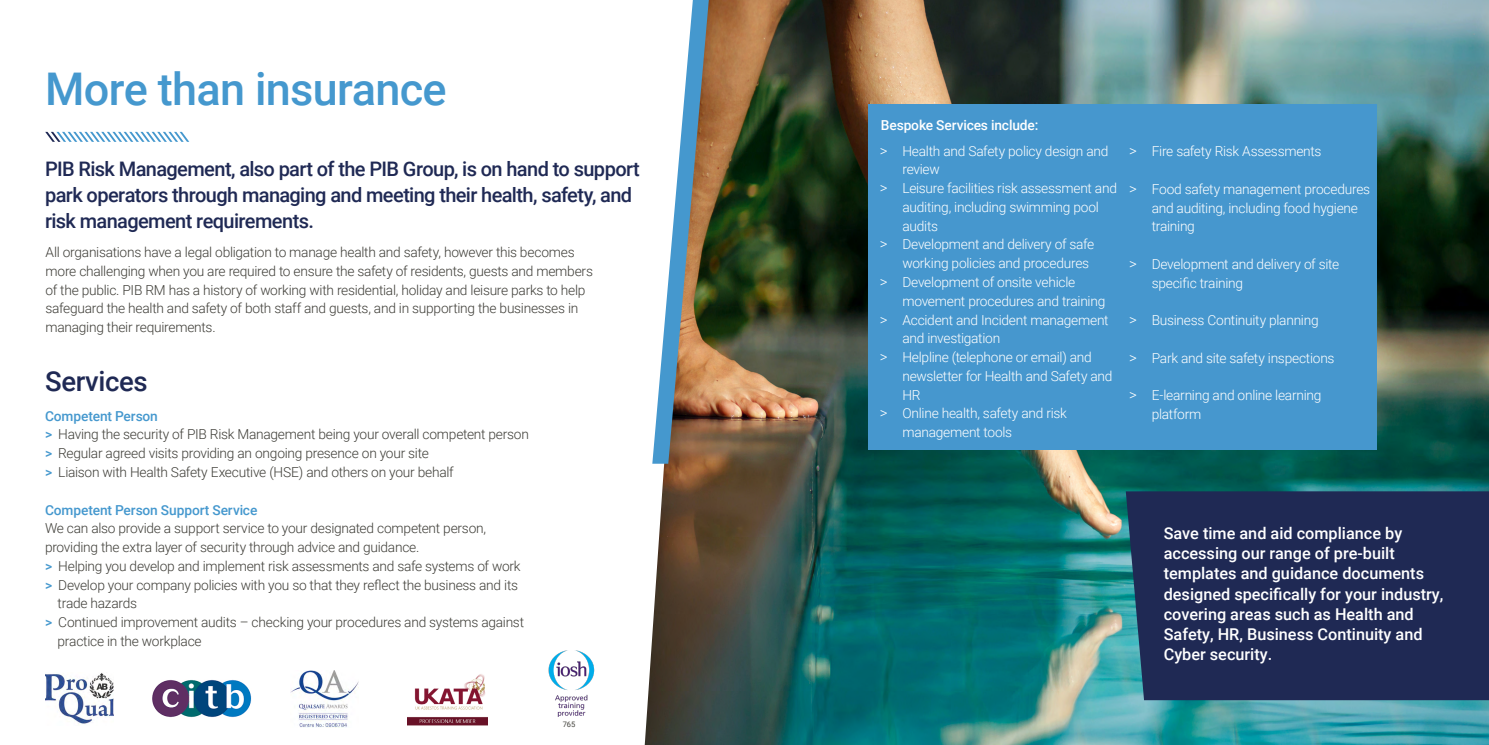
<style>
.page{position:relative;width:1489px;height:745px;background:#fff}
.page>*{position:absolute;margin:0;border:0;box-sizing:border-box;transform-origin:0 0}
.t1{font:500 45px "Roboto";letter-spacing:-.015em;color:#4598ce}
.t2{font:500 27.5px "Roboto";letter-spacing:-.015em;color:#1f2954}
.t3{font:500 20px/26.2px "Roboto";letter-spacing:-.03em;color:#1f2954}
.t4{font:500 16.25px/20px "Roboto";color:#fff}
.t5{font:300 13.75px/18.8px "Roboto";letter-spacing:-.02em;color:#3f3e38}
.t6{font:300 13.75px/18.8px "Roboto";letter-spacing:-.02em;color:#fff}
.t7{font:500 13.75px "Roboto";letter-spacing:-.01em;color:#4598ce}
.t8{font:500 13.75px "Roboto";letter-spacing:-.01em;color:#fff}
.t9{font:7.5px "Roboto";color:#3f3e38}
.s1{font-weight:500;color:#4598ce}
.s2{font-size:15px}
</style>
<div class="page">
<img style="left:644px;top:0;width:844px;height:744px">
<svg style="left:652px;top:0;width:56px;height:463px"></svg>
<svg style="left:45px;top:132px;width:144px;height:10px"></svg>
<img style="left:45px;top:673px;width:68px;height:51px">
<img style="left:407px;top:674px;width:80px;height:51px">
<img style="left:152px;top:680px;width:100px;height:38px">
<img style="left:290px;top:670px;width:69px;height:56px">
<img style="left:548px;top:650px;width:47px;height:66px">
<div style="left:1125px;top:491px;width:363px;height:208px;background:#1f2954"></div>
<div style="left:867px;top:104px;width:509px;height:345px;background:#4697ce"></div>
<h1 class="t1" style="left:45px;top:57px;width:403px">More than insurance</h1>
<h3 class="t3" style="left:45px;top:155px;width:596px">PIB Risk Management, also part of the PIB Group, is on hand to support park operators through managing and meeting their health, safety, and risk management requirements.</h3>
<p class="t5" style="left:46px;top:242px;width:549px">All organisations have a legal obligation to manage health and safety, however this becomes more challenging when you are required to ensure the safety of residents, guests and members of the public. PIB RM has a history of working with residential, holiday and leisure parks to help safeguard the health and safety of both staff and guests, and in supporting the businesses in managing their requirements.</p>
<h2 class="t2" style="left:45px;top:361px;width:104px">Services</h2>
<p class="t5" style="left:45px;top:405px;width:485px"><span class="s1">Competent Person<br>&gt;</span> Having the security of PIB Risk Management being your overall competent person <span class="s1">&gt;</span> Regular agreed visits providing an ongoing presence on your site<br><span class="s1">&gt;</span> Liaison with Health Safety Executive (HSE) and others on your behalf</p>
<p class="t7" style="left:45px;top:499px;width:214px">Competent Person Support Service</p>
<p class="t5" style="left:45px;top:518px;width:442px">We can also provide a support service to your designated competent person,</p>
<p class="t5" style="left:45px;top:537px;width:376px">providing the extra layer of security through advice and guidance.</p>
<p class="t5" style="left:45px;top:555px;width:477px"><span class="s1">&gt;</span> Helping you develop and implement risk assessments and safe systems of work</p>
<p class="t5" style="left:45px;top:574px;width:474px"><span class="s1">&gt;</span> Develop your company policies with you so that they reflect the business and its</p>
<p class="t5" style="left:58px;top:593px;width:81px">trade hazards</p>
<p class="t5" style="left:45px;top:612px;width:480px"><span class="s1">&gt;</span> Continued improvement audits – checking your procedures and systems against</p>
<p class="t5" style="left:58px;top:630px;width:146px">practice in the workplace</p>
<p class="t9" style="left:563px;top:718px;width:14px">765</p>
<p class="t8" style="left:881px;top:115px;width:159px">Bespoke Services include:</p>
<p class="t6" style="left:879px;top:141px;width:230px"><span class="s2">&gt;</span> Health and Safety policy design and</p>
<p class="t6" style="left:902px;top:159px;width:39px">review</p>
<p class="t6" style="left:879px;top:178px;width:238px"><span class="s2">&gt;</span> Leisure facilities risk assessment and</p>
<p class="t6" style="left:902px;top:197px;width:198px">auditing, including swimming pool</p>
<p class="t6" style="left:902px;top:216px;width:37px">audits</p>
<p class="t6" style="left:879px;top:234px;width:216px"><span class="s2">&gt;</span> Development and delivery of safe</p>
<p class="t6" style="left:902px;top:253px;width:188px">working policies and procedures</p>
<p class="t6" style="left:879px;top:272px;width:197px"><span class="s2">&gt;</span> Development of onsite vehicle</p>
<p class="t6" style="left:902px;top:291px;width:204px">movement procedures and training</p>
<p class="t6" style="left:879px;top:309px;width:230px"><span class="s2">&gt;</span> Accident and Incident management</p>
<p class="t6" style="left:902px;top:328px;width:99px">and investigation</p>
<p class="t6" style="left:879px;top:347px;width:213px"><span class="s2">&gt;</span> Helpline (telephone or email) and</p>
<p class="t6" style="left:902px;top:366px;width:211px">newsletter for Health and Safety and</p>
<p class="t6" style="left:902px;top:384px;width:20px">HR</p>
<p class="t6" style="left:879px;top:403px;width:188px"><span class="s2">&gt;</span> Online health, safety and risk</p>
<p class="t6" style="left:902px;top:422px;width:111px">management tools</p>
<p class="t6" style="left:1129px;top:141px;width:194px"><span class="s2">&gt;</span> Fire safety Risk Assessments</p>
<p class="t6" style="left:1151px;top:179px;width:220px;text-indent:-22px"><span class="s2">&gt;</span> Food safety management procedures and auditing, including food hygiene training</p>
<p class="t6" style="left:1151px;top:254px;width:189px;text-indent:-22px"><span class="s2">&gt;</span> Development and delivery of site specific training</p>
<p class="t6" style="left:1129px;top:310px;width:191px"><span class="s2">&gt;</span> Business Continuity planning</p>
<p class="t6" style="left:1129px;top:348px;width:207px"><span class="s2">&gt;</span> Park and site safety inspections</p>
<p class="t6" style="left:1151px;top:385px;width:171px;text-indent:-22px"><span class="s2">&gt;</span> E-learning and online learning platform</p>
<p class="t4" style="left:1163px;top:522px;width:281px">Save time and aid compliance by accessing our range of pre-built templates and guidance documents designed specifically for your industry, covering areas such as Health and<br>Safety, HR, Business Continuity and<br>Cyber security.</p>
</div>
